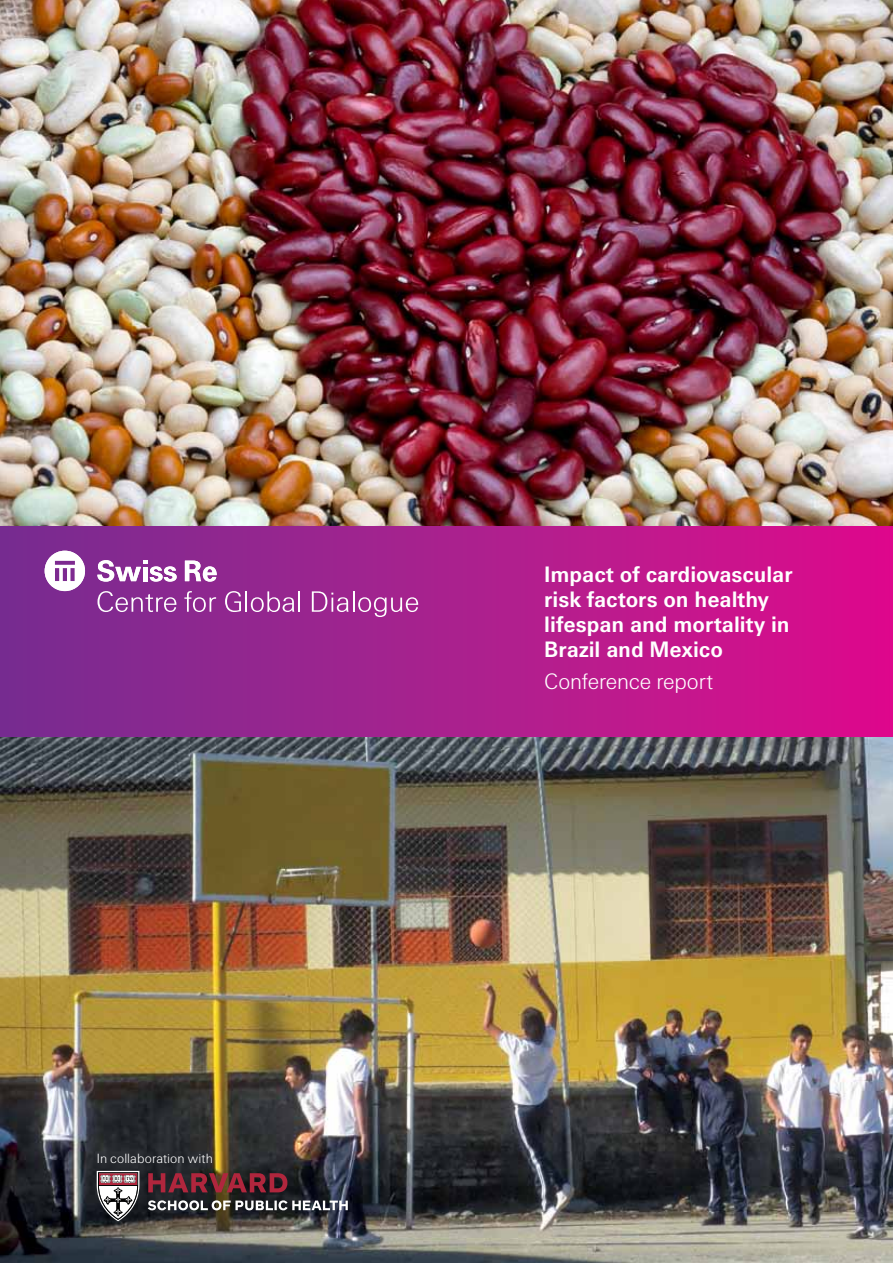
<style>
.page{position:relative;width:893px;height:1263px;background:#fff}
.page>*{position:absolute;margin:0;border:0;box-sizing:border-box;transform-origin:0 0}
.t1{font:700 22.5px/24.8px "Swiss Re Sans OT";color:#fff}
.t2{font:300 22.5px "Swiss Re Sans OT";letter-spacing:-.005em;color:#fff}
.t3{font:300 13.5px "Swiss Re Sans OT";letter-spacing:.005em;color:#fff}
</style>
<div class="page">
<div style="left:0;top:525px;width:893px;height:213px;background:linear-gradient(to right,#762f91,#dd0d8c)"></div>
<svg style="left:45px;top:551px;width:40px;height:40px"></svg>
<svg style="left:97px;top:560px;width:80px;height:22px"></svg>
<svg style="left:185px;top:561px;width:32px;height:21px"></svg>
<svg style="left:98px;top:591px;width:78px;height:21px;background:#9e54a6"></svg>
<svg style="left:225px;top:591px;width:16px;height:21px"></svg>
<hr style="left:245px;top:591px;width:2px;height:21px;background:#fff">
<svg style="left:251px;top:591px;width:49px;height:21px"></svg>
<svg style="left:312px;top:591px;width:106px;height:26px;background:#b14ca3"></svg>
<svg style="left:184px;top:591px;width:32px;height:21px"></svg>
<img style="left:0;top:0;width:893px;height:525px">
<img style="left:0;top:738px;width:893px;height:525px">
<svg style="left:97px;top:1171px;width:42px;height:50px"></svg>
<svg style="left:148px;top:1173px;width:139px;height:19px;background:#6d242f"></svg>
<svg style="left:148px;top:1200px;width:200px;height:10px"></svg>
<p class="t3" style="left:97px;top:1150px;width:118px">In collaboration with</p>
<p class="t1" style="left:544px;top:562px;width:250px">Impact of cardiovascular risk factors on healthy lifespan and mortality in<br>Brazil and Mexico</p>
<p class="t2" style="left:544px;top:668px;width:170px">Conference report</p>
</div>
